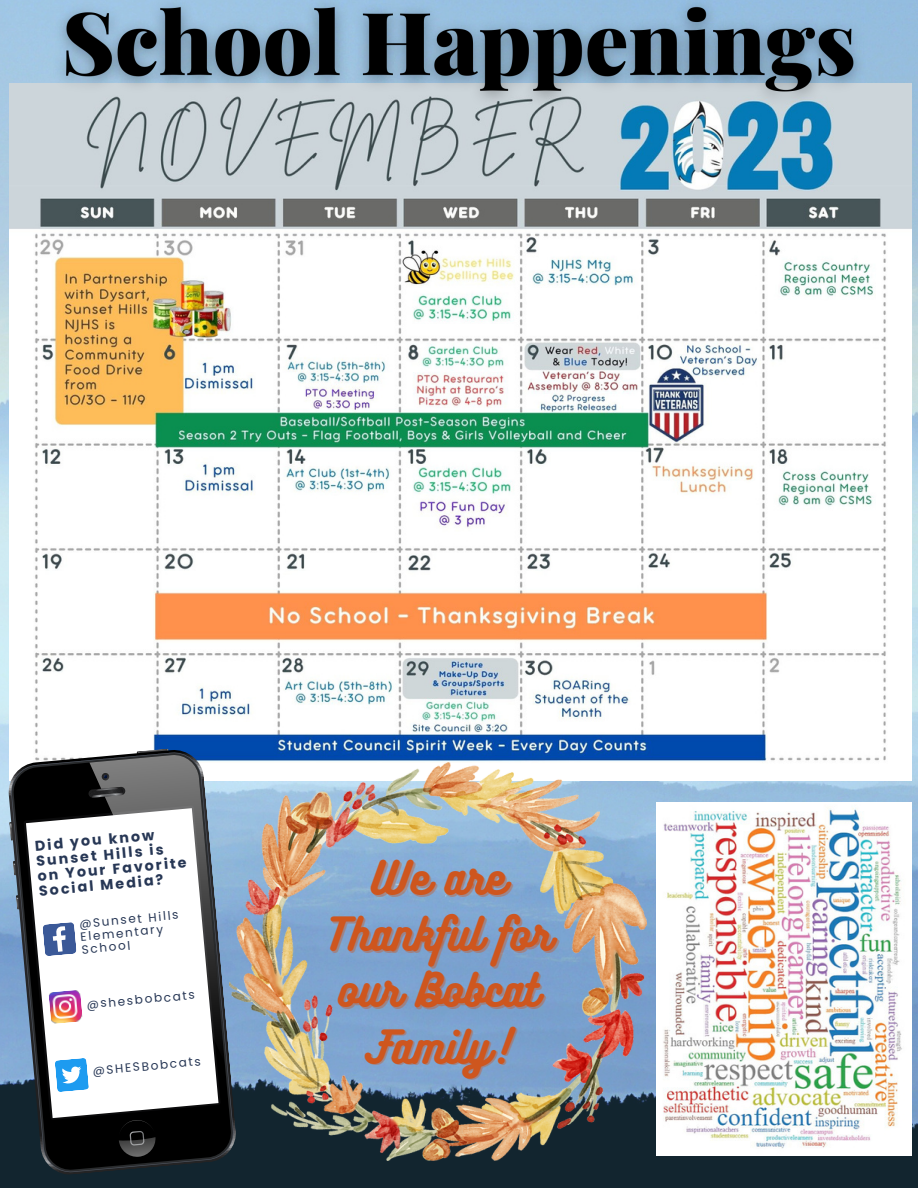
<style>
.page{position:relative;width:918px;height:1188px;background:#fff}
.page>*{position:absolute;margin:0;border:0;box-sizing:border-box;transform-origin:0 0}
.t1{font:40.8px/56.1px "Bukhari Script";color:#ce561e;text-align:center}
.t2{font:700 14.25px/15.1px "Poppins";color:#273755}
.t3{font:12px/13px "Poppins";color:#273755}
</style>
<div class="page">
<img style="left:0;top:0;width:918px;height:1188px">
<img style="left:656px;top:803px;width:256px;height:353px">
<img style="left:10px;top:84px;width:901px;height:696px">
<svg style="left:6px;top:747px;width:233px;height:430px;background:#5d7891"></svg>
<svg style="left:12px;top:753px;width:221px;height:419px;background:#2a3640"></svg>
<svg style="left:23px;top:805px;width:198px;height:315px"></svg>
<svg style="left:26px;top:808px;width:193px;height:310px"></svg>
<svg style="left:117px;top:1118px;width:40px;height:40px;background:#1e1e1e"></svg>
<svg style="left:42px;top:748px;width:183px;height:344px"></svg>
<img style="left:230px;top:762px;width:416px;height:399px">
<img style="left:44px;top:0;width:833px;height:117px">
<p class="t2" style="left:34px;top:838px;width:151px;rotate:-5deg">Did you know<br>Sunset Hills is on Your Favorite<br>Social Media?</p>
<p class="t3" style="left:79px;top:917px;width:101px;rotate:-5deg">@Sunset Hills<br>Elementary<br>School</p>
<p class="t3" style="left:86px;top:998px;width:110px;rotate:-5deg">@shesbobcats</p>
<p class="t3" style="left:92px;top:1064px;width:110px;rotate:-5deg">@SHESBobcats</p>
<p class="t1" style="left:325px;top:848px;width:228px">We are<br>Thankful for our Bobcat<br>Family!</p>
</div>
